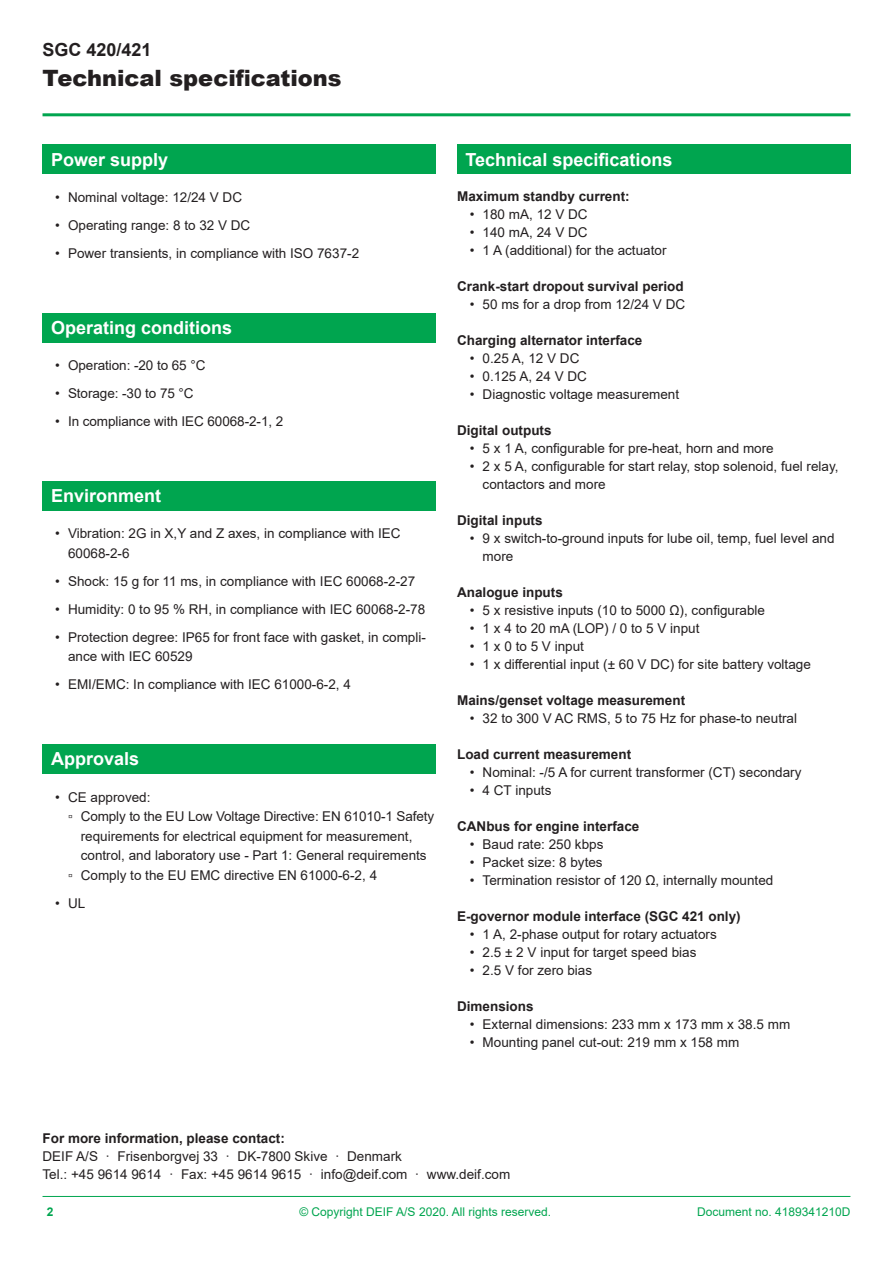
<style>
.page{position:relative;width:893px;height:1263px;background:#fff}
.page>*{position:absolute;margin:0;border:0;box-sizing:border-box;transform-origin:0 0}
.t1{font:900 22.5px "Arial";color:#231f20}
.t2{font:700 18px "Arial";color:#fff}
.t3{font:700 18px "Arial";color:#231f20}
.t4{font:13.5px/19.5px "Arial";color:#231f20}
.t5{font:700 13.5px "Arial";color:#231f20}
.t6{font:12px "Arial";color:#00a54f}
.t7{font:700 12px "Arial";color:#00a54f}
</style>
<div class="page">
<hr style="left:43px;top:113px;width:807px;height:3px;background:#00a54f">
<hr style="left:43px;top:1196px;width:807px;height:1px;background:#00a54f">
<div style="left:457px;top:145px;width:393px;height:29px;background:#00a54f"></div>
<div style="left:43px;top:145px;width:393px;height:29px;background:#00a54f"></div>
<div style="left:43px;top:313px;width:393px;height:29px;background:#00a54f"></div>
<div style="left:43px;top:481px;width:393px;height:29px;background:#00a54f"></div>
<div style="left:43px;top:744px;width:393px;height:29px;background:#00a54f"></div>
<p class="t3" style="left:43px;top:37px;width:111px">SGC 420/421</p>
<p class="t1" style="left:43px;top:61px;width:301px">Technical specifications</p>
<p class="t2" style="left:51px;top:147px;width:119px">Power supply</p>
<p class="t4" style="left:55px;top:188px;width:188px">• Nominal voltage: 12/24 V DC</p>
<p class="t4" style="left:55px;top:216px;width:197px">• Operating range: 8 to 32 V DC</p>
<p class="t4" style="left:55px;top:244px;width:305px">• Power transients, in compliance with ISO 7637-2</p>
<p class="t2" style="left:51px;top:315px;width:183px">Operating conditions</p>
<p class="t4" style="left:55px;top:356px;width:152px">• Operation: -20 to 65 °C</p>
<p class="t4" style="left:55px;top:384px;width:140px">• Storage: -30 to 75 °C</p>
<p class="t4" style="left:55px;top:412px;width:230px">• In compliance with IEC 60068-2-1, 2</p>
<p class="t2" style="left:51px;top:483px;width:112px">Environment</p>
<p class="t4" style="left:68px;top:524px;width:334px;text-indent:-13px">• Vibration: 2G in X,Y and Z axes, in compliance with IEC<br>60068-2-6</p>
<p class="t4" style="left:55px;top:571px;width:361px">• Shock: 15 g for 11 ms, in compliance with IEC 60068-2-27</p>
<p class="t4" style="left:55px;top:599px;width:371px">• Humidity: 0 to 95 % RH, in compliance with IEC 60068-2-78</p>
<p class="t4" style="left:68px;top:627px;width:359px;text-indent:-13px">• Protection degree: IP65 for front face with gasket, in compli&shy;ance with IEC 60529</p>
<p class="t4" style="left:55px;top:675px;width:297px">• EMI/EMC: In compliance with IEC 61000-6-2, 4</p>
<p class="t2" style="left:51px;top:746px;width:90px">Approvals</p>
<p class="t4" style="left:55px;top:787px;width:97px">• CE approved:</p>
<p class="t4" style="left:81px;top:806px;width:355px;text-indent:-13px">▫ Comply to the EU Low Voltage Directive: EN 61010-1 Safety requirements for electrical equipment for measurement, control, and laboratory use - Part 1: General requirements</p>
<p class="t4" style="left:68px;top:865px;width:311px">▫ Comply to the EU EMC directive EN 61000-6-2, 4</p>
<p class="t4" style="left:55px;top:893px;width:32px">• UL</p>
<p class="t2" style="left:466px;top:147px;width:208px">Technical specifications</p>
<p class="t5" style="left:457px;top:187px;width:174px">Maximum standby current:</p>
<p class="t4" style="left:470px;top:204px;width:119px">• 180 mA, 12 V DC</p>
<p class="t4" style="left:470px;top:222px;width:119px">• 140 mA, 24 V DC</p>
<p class="t4" style="left:470px;top:240px;width:198px">• 1 A (additional) for the actuator</p>
<p class="t5" style="left:457px;top:277px;width:228px">Crank-start dropout survival period</p>
<p class="t4" style="left:470px;top:294px;width:217px">• 50 ms for a drop from 12/24 V DC</p>
<p class="t5" style="left:457px;top:331px;width:187px">Charging alternator interface</p>
<p class="t4" style="left:470px;top:348px;width:111px">• 0.25 A, 12 V DC</p>
<p class="t4" style="left:470px;top:366px;width:119px">• 0.125 A, 24 V DC</p>
<p class="t4" style="left:470px;top:384px;width:211px">• Diagnostic voltage measurement</p>
<p class="t5" style="left:457px;top:421px;width:96px">Digital outputs</p>
<p class="t4" style="left:470px;top:438px;width:305px">• 5 x 1 A, configurable for pre-heat, horn and more</p>
<p class="t4" style="left:483px;top:457px;width:357px;line-height:18px;text-indent:-13px">• 2 x 5 A, configurable for start relay, stop solenoid, fuel relay, contactors and more</p>
<p class="t5" style="left:457px;top:511px;width:87px">Digital inputs</p>
<p class="t4" style="left:483px;top:529px;width:353px;line-height:18px;text-indent:-13px">• 9 x switch-to-ground inputs for lube oil, temp, fuel level and more</p>
<p class="t5" style="left:457px;top:583px;width:107px">Analogue inputs</p>
<p class="t4" style="left:470px;top:600px;width:297px">• 5 x resistive inputs (10 to 5000 Ω), configurable</p>
<p class="t4" style="left:470px;top:618px;width:231px">• 1 x 4 to 20 mA (LOP) / 0 to 5 V input</p>
<p class="t4" style="left:470px;top:636px;width:116px">• 1 x 0 to 5 V input</p>
<p class="t4" style="left:470px;top:654px;width:343px">• 1 x differential input (± 60 V DC) for site battery voltage</p>
<p class="t5" style="left:457px;top:691px;width:230px">Mains/genset voltage measurement</p>
<p class="t4" style="left:470px;top:708px;width:329px">• 32 to 300 V AC RMS, 5 to 75 Hz for phase-to neutral</p>
<p class="t5" style="left:457px;top:745px;width:176px">Load current measurement</p>
<p class="t4" style="left:470px;top:762px;width:333px">• Nominal: -/5 A for current transformer (CT) secondary</p>
<p class="t4" style="left:470px;top:780px;width:83px">• 4 CT inputs</p>
<p class="t5" style="left:457px;top:817px;width:184px">CANbus for engine interface</p>
<p class="t4" style="left:470px;top:834px;width:135px">• Baud rate: 250 kbps</p>
<p class="t4" style="left:470px;top:852px;width:134px">• Packet size: 8 bytes</p>
<p class="t4" style="left:470px;top:870px;width:305px">• Termination resistor of 120 Ω, internally mounted</p>
<p class="t5" style="left:457px;top:907px;width:285px">E-governor module interface (SGC 421 only)</p>
<p class="t4" style="left:470px;top:924px;width:248px">• 1 A, 2-phase output for rotary actuators</p>
<p class="t4" style="left:470px;top:942px;width:228px">• 2.5 ± 2 V input for target speed bias</p>
<p class="t4" style="left:470px;top:960px;width:124px">• 2.5 V for zero bias</p>
<p class="t5" style="left:457px;top:997px;width:78px">Dimensions</p>
<p class="t4" style="left:470px;top:1014px;width:322px">• External dimensions: 233 mm x 173 mm x 38.5 mm</p>
<p class="t4" style="left:470px;top:1032px;width:271px">• Mounting panel cut-out: 219 mm x 158 mm</p>
<p class="t5" style="left:43px;top:1129px;width:244px">For more information, please contact:</p>
<p class="t4" style="left:43px;top:1146px;width:361px">DEIF A/S · Frisenborgvej 33 · DK-7800 Skive · Denmark</p>
<p class="t4" style="left:43px;top:1164px;width:469px">Tel.: +45 9614 9614 · Fax: +45 9614 9615 · info@deif.com · www.deif.com</p>
<p class="t6" style="left:299px;top:1204px;width:253px">© Copyright DEIF A/S 2020. All rights reserved.</p>
<p class="t7" style="left:47px;top:1204px;width:8px">2</p>
<p class="t6" style="left:697px;top:1204px;width:155px">Document no. 4189341210D</p>
</div>
